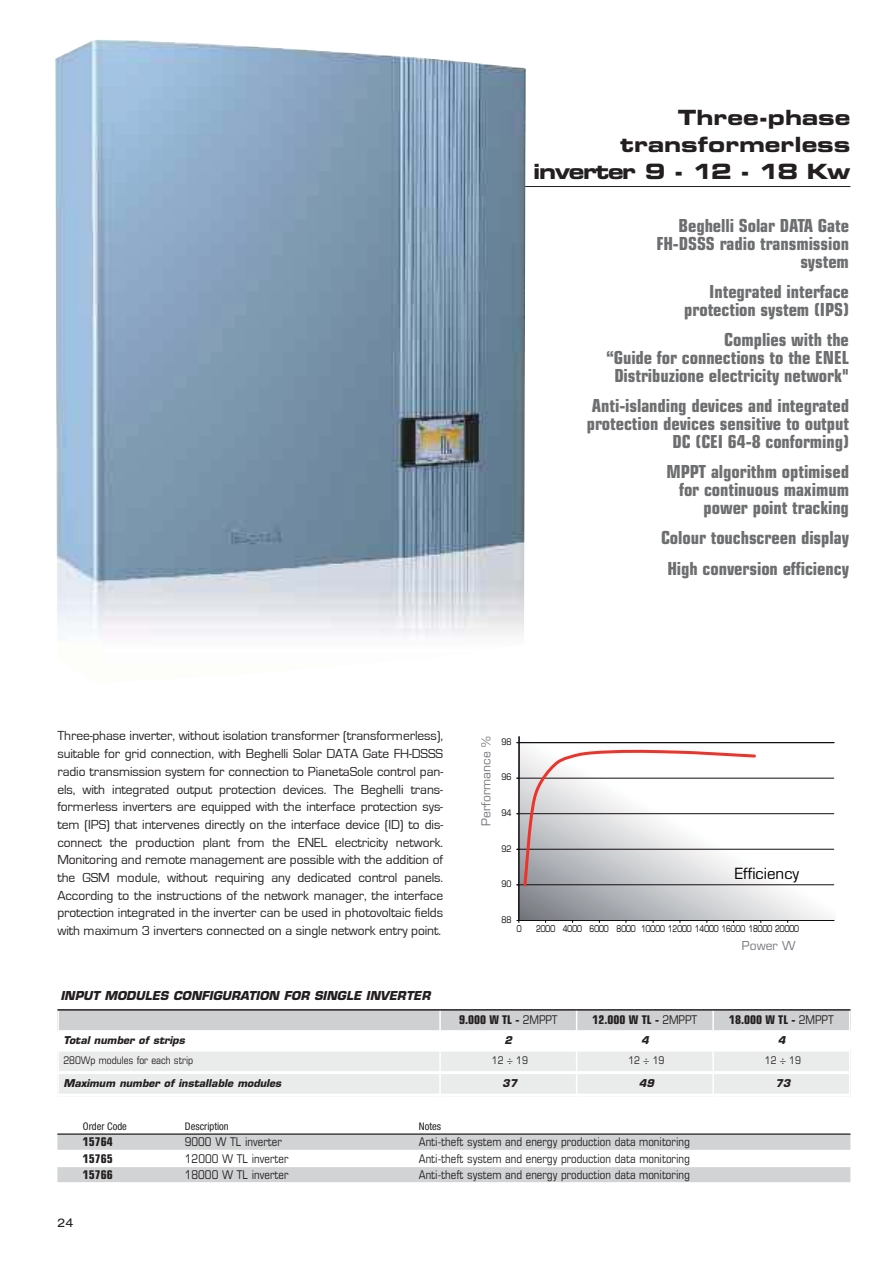
<style>
.page{position:relative;width:893px;height:1263px;background:#fff}
.page>*{position:absolute;margin:0;border:0;box-sizing:border-box;transform-origin:0 0}
.t1{font:21px/27px "Eurostile Bold Extended Two";color:#231f20;text-align:right}
.t2{font:700 condensed 18px/17.7px "Eurostile";letter-spacing:-.005em;color:#6d6e70;text-align:right}
.t3{font:15px "Eurostile";color:#000}
.t4{font:13.5px/17.7px "Eurostile";letter-spacing:-.005em;color:#231f20;text-align:justify}
.t5{font:condensed 12px "Eurostile";color:#231f20}
.t6{font:700 condensed 12px "Eurostile";color:#231f20}
.t7{font:italic 700 12px "Eurostile";color:#231f20}
.t8{font:12px "Eurostile";color:#77797f}
.t9{font:expanded 12px "Helvetica Neue";color:#231f20}
.t10{font:italic 700 10.5px "Eurostile";color:#231f20}
.t11{font:condensed 10.5px "Eurostile";color:#231f20}
.t12{font:condensed 10.5px "Helvetica Neue";color:#231f20}
.t13{font:9px "Eurostile";color:#000;scale:.77 1}
.t14{font:condensed 9px "Eurostile";letter-spacing:.005em;color:#000}
.s1{font-weight:400}
</style>
<div class="page">
<svg style="left:518px;top:736px;width:317px;height:185px"></svg>
<hr style="left:519px;top:737px;width:1px;height:183px;background:#120d14">
<hr style="left:517px;top:742px;width:317px;height:1px;background:#120d14">
<hr style="left:517px;top:778px;width:317px;height:1px;background:#120d14">
<hr style="left:517px;top:813px;width:317px;height:1px;background:#120d14">
<hr style="left:517px;top:849px;width:317px;height:1px;background:#120d14">
<hr style="left:517px;top:884px;width:317px;height:1px;background:#120d14">
<svg style="left:517px;top:743px;width:241px;height:145px"></svg>
<hr style="left:57px;top:1133px;width:793px;height:2px;background:#231f20">
<div style="left:57px;top:1135px;width:793px;height:15px;background:#d1d3d4"></div>
<div style="left:57px;top:1167px;width:793px;height:15px;background:#d1d3d4"></div>
<div style="left:57px;top:1010px;width:520px;height:22px;background:#ced0d1"></div>
<div style="left:577px;top:1010px;width:136px;height:22px;background:#ced0d1"></div>
<div style="left:713px;top:1010px;width:137px;height:22px;background:#ced0d1"></div>
<div style="left:57px;top:1050px;width:383px;height:22px;background:#eaebeb"></div>
<div style="left:440px;top:1050px;width:137px;height:22px;background:#eaebeb"></div>
<div style="left:577px;top:1050px;width:136px;height:22px;background:#eaebeb"></div>
<div style="left:713px;top:1050px;width:137px;height:22px;background:#eaebeb"></div>
<div style="left:57px;top:1072px;width:383px;height:25px;background:#eaebeb"></div>
<div style="left:440px;top:1072px;width:137px;height:25px;background:#eaebeb"></div>
<div style="left:577px;top:1072px;width:136px;height:25px;background:#eaebeb"></div>
<div style="left:713px;top:1072px;width:137px;height:25px;background:#eaebeb"></div>
<hr style="left:57px;top:986px;width:2px;height:111px;background:#fff">
<hr style="left:439px;top:1009px;width:2px;height:88px;background:#fff">
<hr style="left:576px;top:1009px;width:1px;height:88px;background:#fff">
<hr style="left:712px;top:1009px;width:2px;height:88px;background:#fff">
<hr style="left:849px;top:986px;width:1px;height:111px;background:#fff">
<hr style="left:57px;top:1009px;width:793px;height:1px;background:#231f20">
<hr style="left:57px;top:1030px;width:793px;height:3px;background:#fff">
<hr style="left:57px;top:1048px;width:793px;height:3px;background:#fff">
<hr style="left:57px;top:1071px;width:793px;height:3px;background:#fff">
<hr style="left:57px;top:1094px;width:793px;height:3px;background:#fff">
<hr style="left:62px;top:186px;width:788px;height:1px;background:#231f20">
<img style="left:55px;top:40px;width:471px;height:596px">
<h1 class="t1" style="left:533px;top:105px;width:319px">Three-phase transformerless inverter 9 - 12 - 18 Kw</h1>
<h2 class="t2" style="left:656px;top:219px;width:194px">Beghelli Solar DATA Gate<br>FH-DSSS radio transmission system</h2>
<h2 class="t2" style="left:684px;top:285px;width:166px">Integrated interface protection system (IPS)</h2>
<h2 class="t2" style="left:607px;top:333px;width:244px">Complies with the<br>“Guide for connections to the ENEL<br>Distribuzione electricity network"</h2>
<h2 class="t2" style="left:587px;top:399px;width:264px">Anti-islanding devices and integrated protection devices sensitive to output<br>DC (CEI 64-8 conforming)</h2>
<h2 class="t2" style="left:667px;top:464px;width:184px">MPPT algorithm optimised for continuous maximum power point tracking</h2>
<h2 class="t2" style="left:661px;top:524px;width:189px;line-height:30.5px;text-align:center">Colour touchscreen display<br>High conversion efficiency</h2>
<p class="t4" style="left:57px;top:727px;width:387px">Three-phase inverter, without isolation transformer (transformerless), suitable for grid connection, with Beghelli Solar DATA Gate FH-DSSS radio transmission system for connection to PianetaSole control pan&shy;els, with integrated output protection devices. The Beghelli trans&shy;formerless inverters are equipped with the interface protection sys&shy;tem (IPS) that intervenes directly on the interface device (ID) to dis&shy;connect the production plant from the ENEL electricity network.<br>Monitoring and remote management are possible with the addition of the GSM module, without requiring any dedicated control panels.<br>According to the instructions of the network manager, the interface protection integrated in the inverter can be used in photovoltaic fields with maximum 3 inverters connected on a single network entry point.</p>
<p class="t8" style="left:481px;top:826px;width:91px;rotate:-90deg">Performance %</p>
<p class="t14" style="left:502px;top:738px;width:12px">98</p>
<p class="t14" style="left:502px;top:774px;width:12px">96</p>
<p class="t14" style="left:502px;top:809px;width:12px">94</p>
<p class="t14" style="left:502px;top:845px;width:12px">92</p>
<p class="t14" style="left:502px;top:880px;width:12px">90</p>
<p class="t3" style="left:735px;top:868px;width:66px">Efficiency</p>
<p class="t14" style="left:502px;top:916px;width:12px">88</p>
<p class="t13" style="left:517px;top:925px;width:8px">0</p>
<p class="t13" style="left:536px;top:925px;width:343px">2000 4000 6000 8000 10000 12000 14000 16000 18000 20000</p>
<p class="t8" style="left:742px;top:941px;width:55px">Power W</p>
<p class="t7" style="left:60px;top:991px;width:374px">INPUT MODULES CONFIGURATION FOR SINGLE INVERTER</p>
<p class="t6" style="left:459px;top:1015px;width:100px">9.000 W TL - <span class="s1">2MPPT</span></p>
<p class="t6" style="left:593px;top:1015px;width:106px">12.000 W TL - <span class="s1">2MPPT</span></p>
<p class="t6" style="left:729px;top:1015px;width:106px">18.000 W TL - <span class="s1">2MPPT</span></p>
<p class="t10" style="left:63px;top:1036px;width:125px">Total number of strips</p>
<p class="t10" style="left:505px;top:1036px;width:11px">2</p>
<p class="t10" style="left:641px;top:1036px;width:11px">4</p>
<p class="t10" style="left:778px;top:1036px;width:11px">4</p>
<p class="t11" style="left:63px;top:1056px;width:131px">280Wp modules for each strip</p>
<p class="t11" style="left:492px;top:1056px;width:38px">12 ÷ 19</p>
<p class="t11" style="left:628px;top:1056px;width:38px">12 ÷ 19</p>
<p class="t11" style="left:765px;top:1056px;width:38px">12 ÷ 19</p>
<p class="t10" style="left:63px;top:1078px;width:222px">Maximum number of installable modules</p>
<p class="t10" style="left:502px;top:1078px;width:19px">37</p>
<p class="t10" style="left:639px;top:1078px;width:19px">49</p>
<p class="t10" style="left:775px;top:1078px;width:19px">73</p>
<p class="t12" style="left:83px;top:1123px;width:45px">Order Code</p>
<p class="t12" style="left:185px;top:1123px;width:45px">Description</p>
<p class="t12" style="left:419px;top:1123px;width:24px">Notes</p>
<p class="t6" style="left:83px;top:1138px;width:31px">15764</p>
<p class="t5" style="left:185px;top:1138px;width:98px">9000 W TL inverter</p>
<p class="t5" style="left:419px;top:1138px;width:272px">Anti-theft system and energy production data monitoring</p>
<p class="t6" style="left:83px;top:1154px;width:31px">15765</p>
<p class="t5" style="left:185px;top:1154px;width:105px">12000 W TL inverter</p>
<p class="t5" style="left:419px;top:1154px;width:272px">Anti-theft system and energy production data monitoring</p>
<p class="t6" style="left:83px;top:1170px;width:31px">15766</p>
<p class="t5" style="left:185px;top:1170px;width:105px">18000 W TL inverter</p>
<p class="t5" style="left:419px;top:1170px;width:272px">Anti-theft system and energy production data monitoring</p>
<p class="t9" style="left:57px;top:1218px;width:18px">24</p>
</div>
